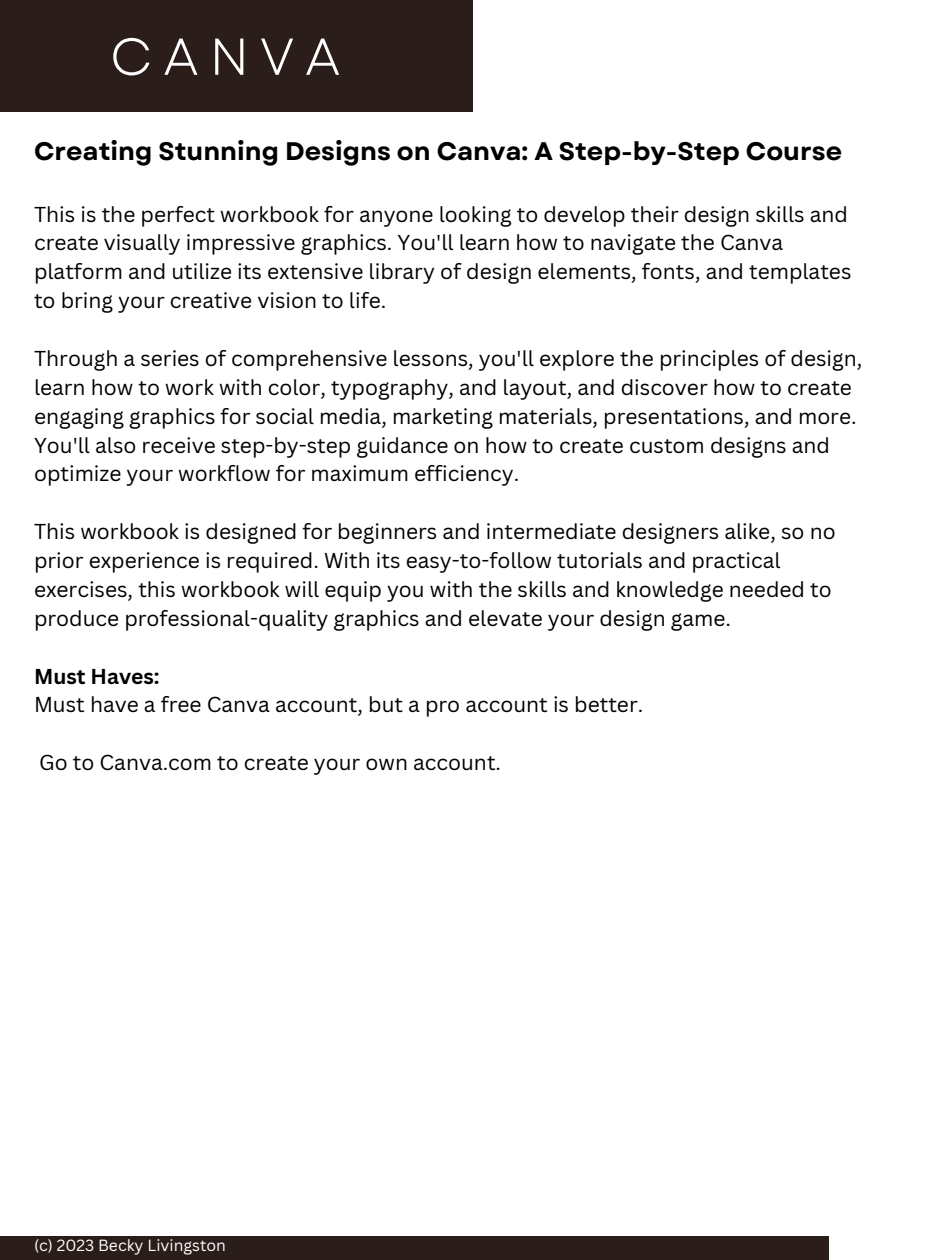
<style>
.page{position:relative;width:945px;height:1260px;background:#fff}
.page>*{position:absolute;margin:0;border:0;box-sizing:border-box;transform-origin:0 0}
.t1{font:51.8px "Garet";letter-spacing:.205em;color:#fff}
.t2{font:700 25.38px "Garet";color:#000}
.t3{font:21px/28.9px "Canva Sans";color:#000}
.t4{font:700 21px "Canva Sans";color:#000}
.t5{font:15.75px "Canva Sans";color:#fff}
</style>
<div class="page">
<div style="left:0;top:0;width:472px;height:111px;background:#2b1d1a"></div>
<div style="left:0;top:1237px;width:829px;height:23px;background:#2b1d1a"></div>
<p class="t1" style="left:110px;top:19px;width:232px">CANVA</p>
<p class="t2" style="left:34px;top:133px;width:810px">Creating Stunning Designs on Canva: A Step-by-Step Course</p>
<p class="t3" style="left:34px;top:199px;width:819px">This is the perfect workbook for anyone looking to develop their design skills and create visually impressive graphics. You'll learn how to navigate the Canva platform and utilize its extensive library of design elements, fonts, and templates to bring your creative vision to life.</p>
<p class="t3" style="left:34px;top:343px;width:830px">Through a series of comprehensive lessons, you'll explore the principles of design, learn how to work with color, typography, and layout, and discover how to create engaging graphics for social media, marketing materials, presentations, and more.<br>You'll also receive step-by-step guidance on how to create custom designs and optimize your workflow for maximum efficiency.</p>
<p class="t3" style="left:34px;top:517px;width:803px">This workbook is designed for beginners and intermediate designers alike, so no prior experience is required. With its easy-to-follow tutorials and practical exercises, this workbook will equip you with the skills and knowledge needed to produce professional-quality graphics and elevate your design game.</p>
<p class="t4" style="left:34px;top:661px;width:127px">Must Haves:</p>
<p class="t3" style="left:34px;top:690px;width:611px">Must have a free Canva account, but a pro account is better.</p>
<p class="t3" style="left:39px;top:748px;width:463px">Go to Canva.com to create your own account.</p>
<p class="t5" style="left:34px;top:1234px;width:193px">(c) 2023 Becky Livingston</p>
</div>
